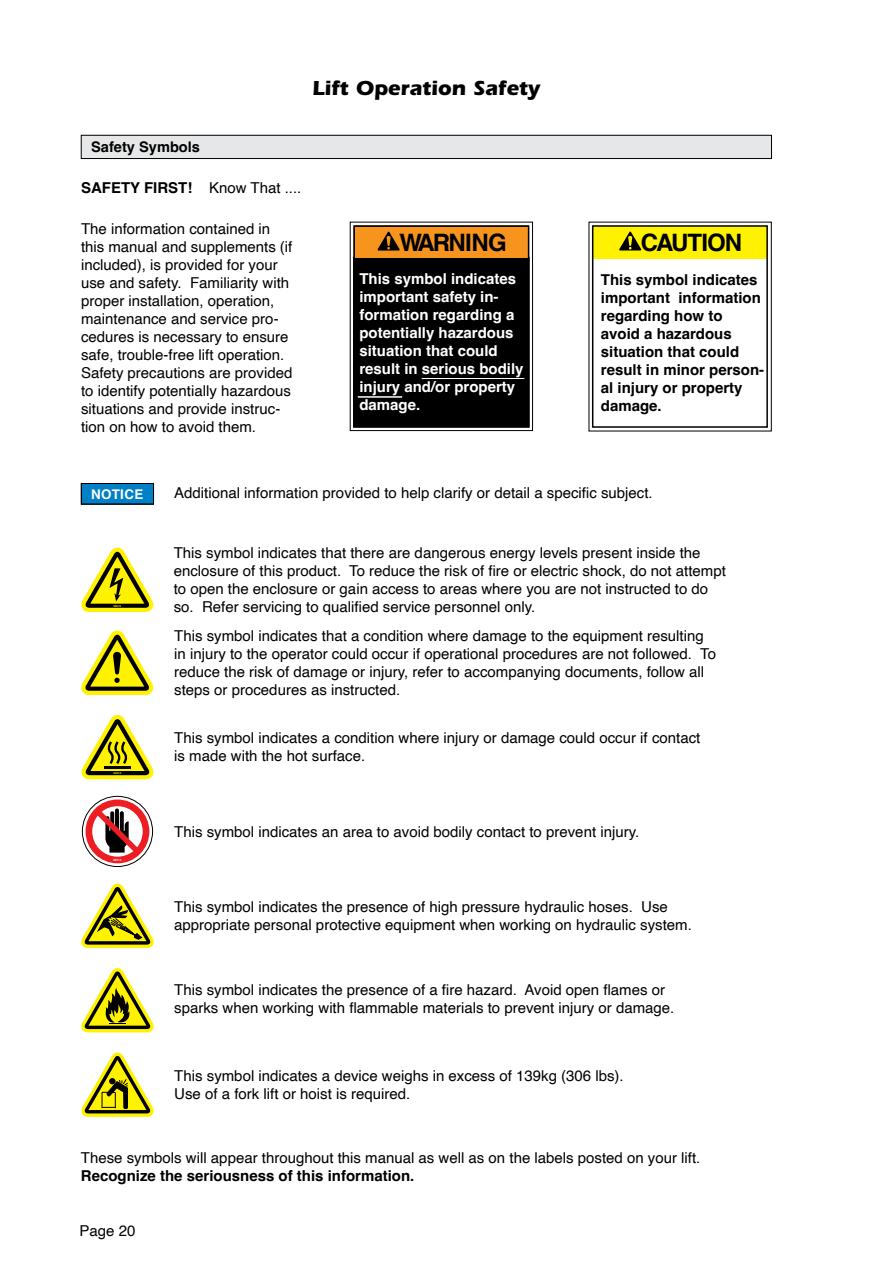
<style>
.page{position:relative;width:893px;height:1263px;background:#fff}
.page>*{position:absolute;margin:0;border:0;box-sizing:border-box;transform-origin:0 0}
.t1{font:700 24px "Helvetica";letter-spacing:-.045em;color:#000}
.t2{font:700 23.7px "Helvetica";letter-spacing:-.04em;color:#000}
.t3{font:700 23.55px "Helvetica";letter-spacing:-.04em;color:#000}
.t4{font:700 21px "ITC Eras Std";color:#000}
.t5{font:15px/18px "Helvetica";color:#000}
.t6{font:700 15px/18px "Helvetica";color:#000}
.t7{font:700 15px/18px "Helvetica";color:#fff}
.t8{font:700 14.7px "Helvetica";color:#000}
.t9{font:700 13.35px "Helvetica";letter-spacing:.025em;color:#fff}
.t10{font:700 3px "Helvetica";color:#fff}
.t11{font:700 2.7px "Helvetica";letter-spacing:.02em;color:#fff200}
.s1{font-weight:400}
</style>
<div class="page">
<div style="left:81px;top:135px;width:690px;height:24px;background:#e6e7e8"></div>
<div style="left:81px;top:135px;width:691px;height:24px;border:1px solid #000"></div>
<hr style="left:592px;top:257px;width:175px;height:2px;background:#000">
<div style="left:592px;top:226px;width:175px;height:32px;background:#fff200"></div>
<svg style="left:619px;top:231px;width:22px;height:20px"></svg>
<div style="left:592px;top:225px;width:176px;height:203px;border:2px solid #000"></div>
<svg style="left:81px;top:1052px;width:73px;height:65px"></svg>
<svg style="left:81px;top:968px;width:73px;height:64px"></svg>
<svg style="left:81px;top:883px;width:73px;height:65px"></svg>
<div style="left:82px;top:796px;width:71px;height:70px;border:1px solid #000;border-radius:50%"></div>
<svg style="left:86px;top:799px;width:63px;height:64px"></svg>
<svg style="left:81px;top:715px;width:73px;height:64px"></svg>
<svg style="left:81px;top:630px;width:72px;height:65px"></svg>
<svg style="left:81px;top:548px;width:73px;height:64px"></svg>
<div style="left:81px;top:483px;width:73px;height:21px;background:#0080c6"></div>
<div style="left:81px;top:483px;width:73px;height:21px;border:1px solid #000"></div>
<div style="left:350px;top:222px;width:183px;height:209px;border:1px solid #000"></div>
<div style="left:354px;top:257px;width:175px;height:170px;background:#000"></div>
<hr style="left:422px;top:378px;width:102px;height:1px;background:#fff">
<div style="left:354px;top:226px;width:174px;height:32px;background:#f7941e"></div>
<svg style="left:377px;top:231px;width:23px;height:20px"></svg>
<div style="left:353px;top:225px;width:176px;height:202px;border:2px solid #000"></div>
<hr style="left:358px;top:397px;width:44px;height:1px;background:#fff">
<h3 class="t4" style="left:312px;top:76px;width:230px">Lift Operation Safety</h3>
<p class="t8" style="left:91px;top:138px;width:110px">Safety Symbols</p>
<p class="t6" style="left:81px;top:181px;width:222px">SAFETY FIRST! <span class="s1">Know That ....</span></p>
<p class="t5" style="left:81px;top:220px;width:213px">The information contained in this manual and supplements (if included), is provided for your use and safety. Familiarity with proper installation, operation, maintenance and service pro&shy;cedures is necessary to ensure safe, trouble-free lift operation.<br>Safety precautions are provided to identify potentially hazardous situations and provide instruc&shy;tion on how to avoid them.</p>
<h1 class="t1" style="left:399px;top:228px;width:109px">WARNING</h1>
<h1 class="t1" style="left:641px;top:228px;width:103px">CAUTION</h1>
<h3 class="t3" style="left:641px;top:223px;width:102px">CAUTION</h3>
<h2 class="t2" style="left:400px;top:223px;width:109px">WARNING</h2>
<p class="t7" style="left:359px;top:271px;width:166px">This symbol indicates important safety in&shy;formation regarding a potentially hazardous situation that could result in serious bodily injury and/or property damage.</p>
<p class="t6" style="left:601px;top:272px;width:165px">This symbol indicates important information regarding how to avoid a hazardous situation that could result in minor person&shy;al injury or property damage.</p>
<p class="t9" style="left:91px;top:486px;width:54px">NOTICE</p>
<p class="t11" style="left:114px;top:603px;width:9px">36513</p>
<p class="t11" style="left:114px;top:771px;width:9px">36512</p>
<p class="t10" style="left:113px;top:857px;width:10px">36514</p>
<p class="t5" style="left:174px;top:485px;width:480px">Additional information provided to help clarify or detail a specific subject.</p>
<p class="t5" style="left:174px;top:544px;width:554px">This symbol indicates that there are dangerous energy levels present inside the enclosure of this product. To reduce the risk of fire or electric shock, do not attempt to open the enclosure or gain access to areas where you are not instructed to do so. Refer servicing to qualified service personnel only.</p>
<p class="t5" style="left:174px;top:627px;width:543px">This symbol indicates that a condition where damage to the equipment resulting in injury to the operator could occur if operational procedures are not followed. To reduce the risk of damage or injury, refer to accompanying documents, follow all steps or procedures as instructed.</p>
<p class="t5" style="left:174px;top:729px;width:528px">This symbol indicates a condition where injury or damage could occur if contact is made with the hot surface.</p>
<p class="t5" style="left:174px;top:823px;width:466px">This symbol indicates an area to avoid bodily contact to prevent injury.</p>
<p class="t5" style="left:174px;top:898px;width:519px">This symbol indicates the presence of high pressure hydraulic hoses. Use appropriate personal protective equipment when working on hydraulic system.</p>
<p class="t5" style="left:174px;top:981px;width:502px">This symbol indicates the presence of a fire hazard. Avoid open flames or sparks when working with flammable materials to prevent injury or damage.</p>
<p class="t5" style="left:174px;top:1067px;width:451px">This symbol indicates a device weighs in excess of 139kg (306 lbs).<br>Use of a fork lift or hoist is required.</p>
<p class="t5" style="left:81px;top:1149px;width:621px">These symbols will appear throughout this manual as well as on the labels posted on your lift.</p>
<p class="t6" style="left:81px;top:1168px;width:335px">Recognize the seriousness of this information.</p>
<p class="t5" style="left:80px;top:1222px;width:57px">Page 20</p>
</div>
